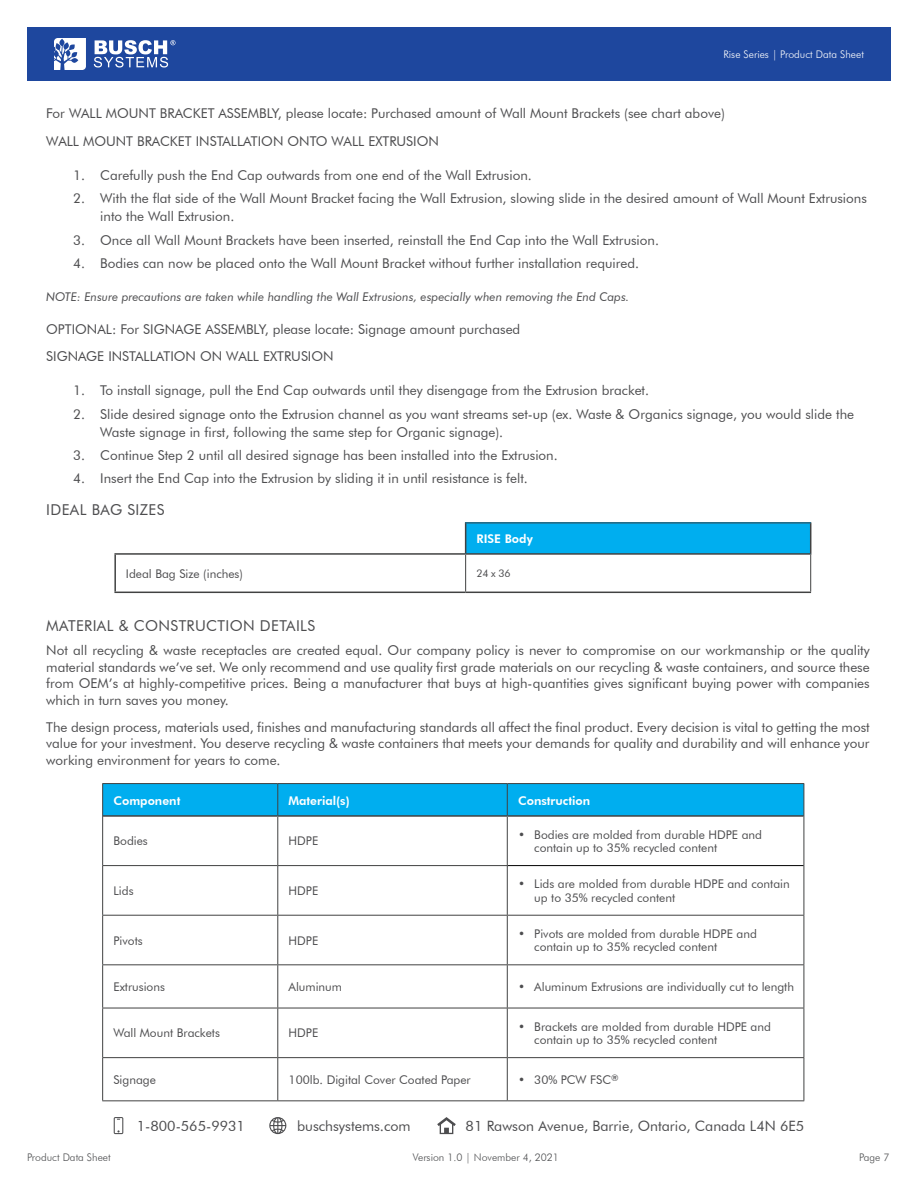
<style>
.page{position:relative;width:918px;height:1188px;background:#fff}
.page>*{position:absolute;margin:0;border:0;box-sizing:border-box;transform-origin:0 0}
.t1{font:15px "Futura BT";letter-spacing:.025em;color:#4d4d4f}
.t2{font:14.25px "Futura BT";color:#4d4d4f}
.t3{font:13.5px/16.5px "Futura BT";color:#4d4d4f}
.t4{font:12px/13.5px "Futura BT";color:#4d4d4f}
.t5{font:italic 12px "Futura BT";color:#4d4d4f}
.t6{font:800 12px "Futura BT";color:#fff}
.t7{font:300 10.5px "Futura BT";color:#4c4d4f}
.t8{font:300 10.5px "Futura BT";color:#fff}
.t9{font:10.5px "Futura BT";color:#4d4d4f}
</style>
<div class="page">
<svg style="left:437px;top:1117px;width:19px;height:17px"></svg>
<svg style="left:114px;top:1117px;width:9px;height:17px"></svg>
<svg style="left:269px;top:1117px;width:17px;height:17px"></svg>
<div style="left:27px;top:27px;width:864px;height:54px;background:#1e479e"></div>
<svg style="left:54px;top:38px;width:32px;height:32px"></svg>
<svg style="left:94px;top:40px;width:82px;height:28px"></svg>
<div style="left:466px;top:523px;width:345px;height:31px;background:#00aeef"></div>
<svg style="left:116px;top:555px;width:694px;height:37px"></svg>
<hr style="left:810px;top:555px;width:1px;height:37px;background:#414242">
<hr style="left:466px;top:592px;width:345px;height:1px;background:#414242">
<hr style="left:114px;top:555px;width:2px;height:37px;background:#414242">
<hr style="left:114px;top:592px;width:352px;height:1px;background:#414242">
<hr style="left:465px;top:555px;width:1px;height:37px;background:#414242">
<hr style="left:465px;top:523px;width:1px;height:30px;background:#414242">
<hr style="left:465px;top:523px;width:346px;height:1px;background:#414242">
<hr style="left:810px;top:523px;width:1px;height:30px;background:#414242">
<hr style="left:114px;top:553px;width:352px;height:2px;background:#414242">
<hr style="left:466px;top:553px;width:345px;height:2px;background:#414242">
<div style="left:103px;top:784px;width:701px;height:31px;background:#00aeef"></div>
<hr style="left:102px;top:816px;width:1px;height:49px;background:#414242">
<hr style="left:277px;top:817px;width:1px;height:48px;background:#414242">
<hr style="left:507px;top:817px;width:1px;height:48px;background:#414242">
<hr style="left:804px;top:816px;width:1px;height:50px;background:#414242">
<hr style="left:102px;top:865px;width:176px;height:1px;background:#414242">
<hr style="left:102px;top:866px;width:1px;height:49px;background:#414242">
<hr style="left:278px;top:865px;width:230px;height:1px;background:#414242">
<hr style="left:277px;top:866px;width:1px;height:49px;background:#414242">
<hr style="left:507px;top:866px;width:1px;height:49px;background:#414242">
<hr style="left:804px;top:866px;width:1px;height:49px;background:#414242">
<hr style="left:102px;top:915px;width:176px;height:1px;background:#414242">
<hr style="left:102px;top:916px;width:1px;height:48px;background:#414242">
<hr style="left:278px;top:915px;width:229px;height:1px;background:#414242">
<hr style="left:277px;top:916px;width:1px;height:48px;background:#414242">
<hr style="left:507px;top:915px;width:297px;height:1px;background:#414242">
<hr style="left:507px;top:916px;width:1px;height:48px;background:#414242">
<hr style="left:804px;top:916px;width:1px;height:48px;background:#414242">
<hr style="left:102px;top:964px;width:176px;height:1px;background:#414242">
<hr style="left:102px;top:965px;width:1px;height:43px;background:#414242">
<hr style="left:278px;top:964px;width:229px;height:1px;background:#414242">
<hr style="left:277px;top:965px;width:1px;height:43px;background:#414242">
<hr style="left:507px;top:964px;width:297px;height:1px;background:#414242">
<hr style="left:507px;top:965px;width:1px;height:43px;background:#414242">
<hr style="left:804px;top:965px;width:1px;height:43px;background:#414242">
<hr style="left:102px;top:1008px;width:176px;height:1px;background:#414242">
<hr style="left:102px;top:1008px;width:1px;height:49px;background:#414242">
<hr style="left:278px;top:1008px;width:229px;height:1px;background:#414242">
<hr style="left:277px;top:1008px;width:1px;height:49px;background:#414242">
<hr style="left:507px;top:1008px;width:297px;height:1px;background:#414242">
<hr style="left:507px;top:1008px;width:1px;height:49px;background:#414242">
<hr style="left:804px;top:1008px;width:1px;height:49px;background:#414242">
<hr style="left:102px;top:1057px;width:176px;height:1px;background:#414242">
<hr style="left:102px;top:1058px;width:1px;height:42px;background:#414242">
<hr style="left:278px;top:1057px;width:229px;height:1px;background:#414242">
<hr style="left:277px;top:1058px;width:1px;height:42px;background:#414242">
<hr style="left:507px;top:1057px;width:297px;height:1px;background:#414242">
<hr style="left:507px;top:1058px;width:1px;height:42px;background:#414242">
<hr style="left:804px;top:1058px;width:1px;height:42px;background:#414242">
<hr style="left:102px;top:1100px;width:176px;height:1px;background:#414242">
<hr style="left:278px;top:1100px;width:229px;height:1px;background:#414242">
<hr style="left:507px;top:1100px;width:297px;height:1px;background:#414242">
<hr style="left:102px;top:783px;width:176px;height:1px;background:#414242">
<hr style="left:102px;top:784px;width:1px;height:32px;background:#414242">
<hr style="left:278px;top:783px;width:229px;height:1px;background:#414242">
<hr style="left:277px;top:784px;width:1px;height:31px;background:#414242">
<hr style="left:507px;top:783px;width:297px;height:1px;background:#414242">
<hr style="left:507px;top:784px;width:1px;height:31px;background:#414242">
<hr style="left:804px;top:784px;width:1px;height:32px;background:#414242">
<hr style="left:103px;top:815px;width:175px;height:2px;background:#414242">
<hr style="left:278px;top:815px;width:229px;height:2px;background:#414242">
<hr style="left:507px;top:815px;width:297px;height:2px;background:#414242">
<hr style="left:508px;top:865px;width:296px;height:1px;background:#000">
<p class="t8" style="left:723px;top:48px;width:142px">Rise Series | Product Data Sheet</p>
<p class="t3" style="left:46px;top:100px;width:680px;line-height:27.3px">For WALL MOUNT BRACKET ASSEMBLY, please locate: Purchased amount of Wall Mount Brackets (see chart above)<br>WALL MOUNT BRACKET INSTALLATION ONTO WALL EXTRUSION</p>
<p class="t3" style="left:73px;top:167px;width:460px">1. Carefully push the End Cap outwards from one end of the Wall Extrusion.</p>
<p class="t3" style="left:100px;top:189px;width:768px;line-height:18px;text-indent:-27px">2. With the flat side of the Wall Mount Bracket facing the Wall Extrusion, slowing slide in the desired amount of Wall Mount Extrusions into the Wall Extrusion.</p>
<p class="t3" style="left:73px;top:231px;width:587px">3. Once all Wall Mount Brackets have been inserted, reinstall the End Cap into the Wall Extrusion.</p>
<p class="t3" style="left:73px;top:255px;width:567px">4. Bodies can now be placed onto the Wall Mount Bracket without further installation required.</p>
<p class="t5" style="left:46px;top:289px;width:585px">NOTE: Ensure precautions are taken while handling the Wall Extrusions, especially when removing the End Caps.</p>
<p class="t3" style="left:46px;top:315px;width:476px;line-height:27.3px">OPTIONAL: For SIGNAGE ASSEMBLY, please locate: Signage amount purchased<br>SIGNAGE INSTALLATION ON WALL EXTRUSION</p>
<p class="t3" style="left:73px;top:382px;width:577px">1. To install signage, pull the End Cap outwards until they disengage from the Extrusion bracket.</p>
<p class="t3" style="left:100px;top:405px;width:755px;line-height:18px;text-indent:-27px">2. Slide desired signage onto the Extrusion channel as you want streams set-up (ex. Waste &amp; Organics signage, you would slide the<br>Waste signage in first, following the same step for Organic signage).</p>
<p class="t3" style="left:73px;top:447px;width:486px">3. Continue Step 2 until all desired signage has been installed into the Extrusion.</p>
<p class="t3" style="left:73px;top:470px;width:456px">4. Insert the End Cap into the Extrusion by sliding it in until resistance is felt.</p>
<p class="t1" style="left:46px;top:500px;width:120px">IDEAL BAG SIZES</p>
<p class="t6" style="left:476px;top:532px;width:58px">RISE Body</p>
<p class="t4" style="left:126px;top:567px;width:118px">Ideal Bag Size (inches)</p>
<p class="t9" style="left:476px;top:567px;width:36px">24 x 36</p>
<p class="t1" style="left:46px;top:616px;width:270px">MATERIAL &amp; CONSTRUCTION DETAILS</p>
<p class="t3" style="left:46px;top:642px;width:825px;text-align:justify">Not all recycling &amp; waste receptacles are created equal. Our company policy is never to compromise on our workmanship or the quality material standards we’ve set. We only recommend and use quality first grade materials on our recycling &amp; waste containers, and source these from OEM’s at highly-competitive prices. Being a manufacturer that buys at high-quantities gives significant buying power with companies which in turn saves you money.</p>
<p class="t3" style="left:46px;top:719px;width:825px;text-align:justify">The design process, materials used, finishes and manufacturing standards all affect the final product. Every decision is vital to getting the most value for your investment. You deserve recycling &amp; waste containers that meets your demands for quality and durability and will enhance your working environment for years to come.</p>
<p class="t6" style="left:113px;top:793px;width:68px">Component</p>
<p class="t6" style="left:289px;top:793px;width:63px">Material(s)</p>
<p class="t6" style="left:518px;top:793px;width:74px">Construction</p>
<p class="t4" style="left:113px;top:834px;width:36px">Bodies</p>
<p class="t4" style="left:289px;top:834px;width:31px">HDPE</p>
<p class="t4" style="left:534px;top:827px;width:229px;text-indent:-16px">• Bodies are molded from durable HDPE and contain up to 35% recycled content</p>
<p class="t4" style="left:113px;top:884px;width:22px">Lids</p>
<p class="t4" style="left:289px;top:884px;width:31px">HDPE</p>
<p class="t4" style="left:534px;top:877px;width:257px;text-indent:-16px">• Lids are molded from durable HDPE and contain up to 35% recycled content</p>
<p class="t4" style="left:113px;top:933px;width:31px">Pivots</p>
<p class="t4" style="left:289px;top:933px;width:31px">HDPE</p>
<p class="t4" style="left:534px;top:927px;width:224px;text-indent:-16px">• Pivots are molded from durable HDPE and contain up to 35% recycled content</p>
<p class="t4" style="left:113px;top:980px;width:53px">Extrusions</p>
<p class="t4" style="left:289px;top:980px;width:55px">Aluminum</p>
<p class="t4" style="left:518px;top:980px;width:278px">• Aluminum Extrusions are individually cut to length</p>
<p class="t4" style="left:113px;top:1026px;width:108px">Wall Mount Brackets</p>
<p class="t4" style="left:289px;top:1026px;width:31px">HDPE</p>
<p class="t4" style="left:534px;top:1020px;width:238px;text-indent:-16px">• Brackets are molded from durable HDPE and contain up to 35% recycled content</p>
<p class="t4" style="left:113px;top:1073px;width:44px">Signage</p>
<p class="t4" style="left:289px;top:1073px;width:184px">100lb. Digital Cover Coated Paper</p>
<p class="t4" style="left:518px;top:1073px;width:102px">• 30% PCW FSC<sup>®</sup></p>
<p class="t2" style="left:137px;top:1117px;width:110px">1-800-565-9931</p>
<p class="t2" style="left:297px;top:1117px;width:115px">buschsystems.com</p>
<p class="t2" style="left:466px;top:1117px;width:340px">81 Rawson Avenue, Barrie, Ontario, Canada L4N 6E5</p>
<p class="t7" style="left:27px;top:1151px;width:85px">Product Data Sheet</p>
<p class="t7" style="left:413px;top:1151px;width:148px">Version 1.0 | November 4, 2021</p>
<p class="t7" style="left:859px;top:1151px;width:32px">Page 7</p>
</div>
